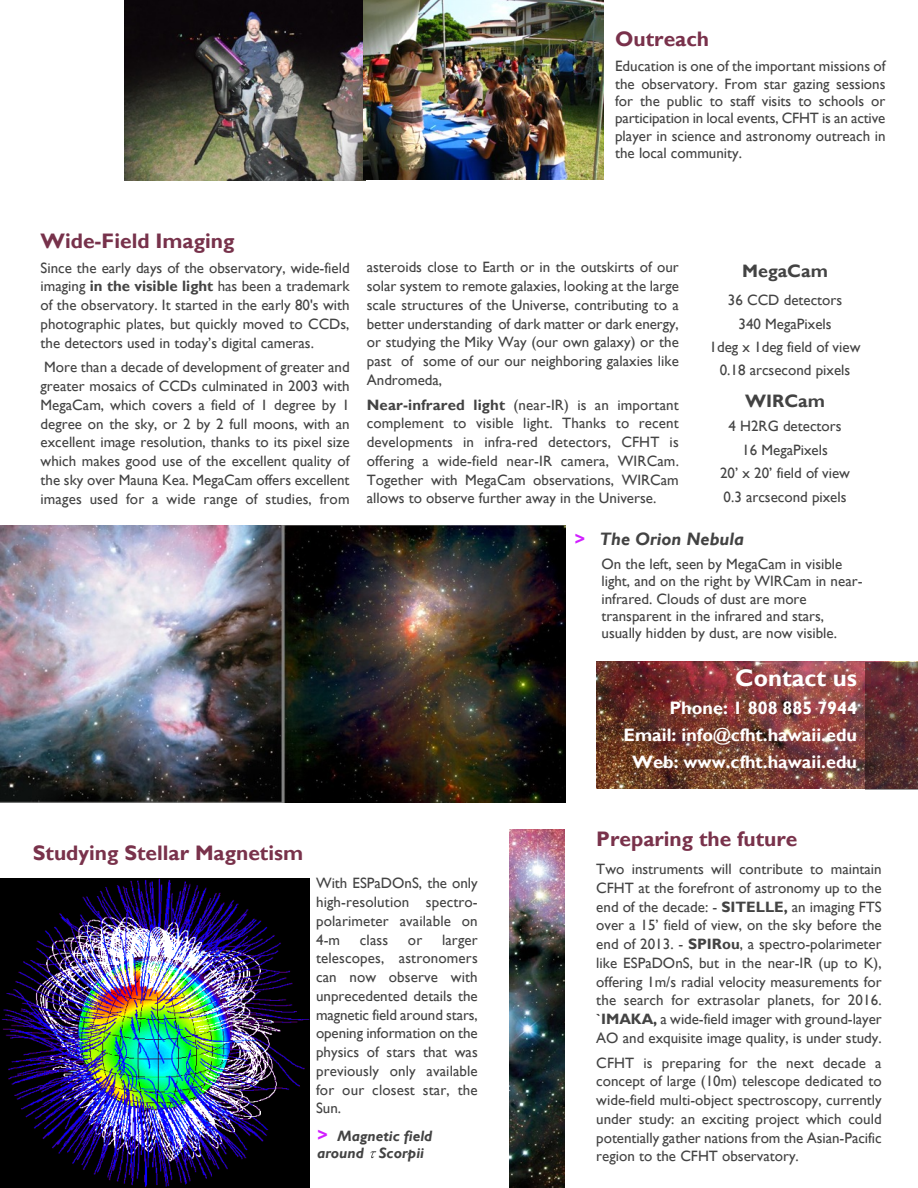
<style>
.page{position:relative;width:918px;height:1188px;background:#fff}
.page>*{position:absolute;margin:0;border:0;box-sizing:border-box;transform-origin:0 0}
.t1{font:700 24px "Gill Sans";color:#fff}
.t2{font:700 21px "Gill Sans";color:#79324b}
.t3{font:700 21px "Gill Sans";color:#77324b}
.t4{font:700 21px "Gill Sans";color:#79314b}
.t5{font:700 18px/26.8px "Gill Sans";color:#fff;text-align:right}
.t6{font:italic 700 18px "Gill Sans";color:#434343}
.t7{font:700 18px "Gill Sans";color:#434343}
.t8{font:18px "Times New Roman";color:rgb(82 81 86/.92)}
.t9{font:15px/18.8px "Gill Sans";color:#434343;text-align:justify}
.t10{font:italic 700 15px/17.1px "Gill Sans";color:#434343}
.s1{font-weight:700}
.s2{color:#d11fff}
.s3{font-size:18px;color:#d11fff}
</style>
<div class="page">
<img style="left:125px;top:0;width:239px;height:180px">
<img style="left:364px;top:0;width:240px;height:180px">
<img style="left:596px;top:662px;width:269px;height:127px">
<div style="left:865px;top:662px;width:53px;height:128px;background:#000;opacity:.4"></div>
<div style="left:865px;top:664px;width:6px;height:20px;background:#712b35"></div>
<img style="left:0;top:525px;width:566px;height:278px">
<svg style="left:370px;top:1151px;width:6px;height:7px"></svg>
<img style="left:0;top:878px;width:309px;height:310px">
<img style="left:510px;top:830px;width:54px;height:358px">
<h2 class="t4" style="left:615px;top:32px;width:96px">Outreach</h2>
<p class="t9" style="left:615px;top:59px;width:272px;line-height:17.4px">Education is one of the important missions of the observatory. From star gazing sessions for the public to staff visits to schools or participation in local events, CFHT is an active player in science and astronomy outreach in the local community.</p>
<h2 class="t3" style="left:41px;top:233px;width:195px">Wide-Field Imaging</h2>
<p class="t9" style="left:41px;top:260px;width:311px">Since the early days of the observatory, wide-field imaging <span class="s1">in the visible light</span> has been a trademark of the observatory. It started in the early 80's with photographic plates, but quickly moved to CCDs, the detectors used in today’s digital cameras.</p>
<p class="t9" style="left:41px;top:359px;width:311px">More than a decade of development of greater and greater mosaics of CCDs culminated in 2003 with MegaCam, which covers a field of 1 degree by 1 degree on the sky, or 2 by 2 full moons, with an excellent image resolution, thanks to its pixel size which makes good use of the excellent quality of the sky over Mauna Kea. MegaCam offers excellent images used for a wide range of studies, from</p>
<p class="t9" style="left:367px;top:260px;width:314px">asteroids close to Earth or in the outskirts of our solar system to remote galaxies, looking at the large scale structures of the Universe, contributing to a better understanding of dark matter or dark energy, or studying the Miky Way (our own galaxy) or the past of some of our our neighboring galaxies like Andromeda,</p>
<p class="t9" style="left:367px;top:397px;width:314px"><span class="s1">Near-infrared light</span> (near-IR) is an important complement to visible light. Thanks to recent developments in infra-red detectors, CFHT is offering a wide-field near-IR camera, WIRCam.<br>Together with MegaCam observations, WIRCam allows to observe further away in the Universe.</p>
<p class="t6" style="left:574px;top:532px;width:171px"><span class="s2">&gt;</span> The Orion Nebula</p>
<p class="t9" style="left:601px;top:557px;width:263px;line-height:17.4px;text-align:left">On the left, seen by MegaCam in visible light, and on the right by WIRCam in near&shy;infrared. Clouds of dust are more transparent in the infrared and stars, usually hidden by dust, are now visible.</p>
<p class="t7" style="left:742px;top:265px;width:87px">MegaCam</p>
<p class="t9" style="left:710px;top:290px;width:152px;line-height:23.4px;text-align:center">36 CCD detectors<br>340 MegaPixels<br>1deg x 1deg field of view<br>0.18 arcsecond pixels</p>
<p class="t7" style="left:745px;top:395px;width:81px">WIRCam</p>
<p class="t9" style="left:720px;top:416px;width:131px;line-height:23.4px;text-align:center">4 H2RG detectors<br>16 MegaPixels<br>20’ x 20’ field of view<br>0.3 arcsecond pixels</p>
<h1 class="t1" style="left:735px;top:670px;width:123px">Contact us</h1>
<p class="t5" style="left:624px;top:697px;width:235px">Phone: 1 808 885 7944<br>Email: info@cfht.hawaii.edu<br>Web: www.cfht.hawaii.edu</p>
<p class="t8" style="left:865px;top:668px;width:7px">`</p>
<h2 class="t2" style="left:33px;top:846px;width:272px">Studying Stellar Magnetism</h2>
<p class="t9" style="left:316px;top:875px;width:163px">With ESPaDOnS, the only high-resolution spectro&shy;polarimeter available on 4-m</p>
<p class="t9" style="left:316px;top:932px;width:163px;text-indent:126px">larger telescopes, astronomers can now observe with unprecedented details the magnetic field around stars, opening information on the physics of stars that was previously only available for our closest star, the Sun.</p>
<p class="t10" style="left:317px;top:1129px;width:117px"><span class="s3">&gt;</span> Magnetic field around Scorpii</p>
<p class="t9" style="left:360px;top:932px;width:30px">class</p>
<p class="t9" style="left:408px;top:932px;width:16px">or</p>
<h2 class="t2" style="left:596px;top:832px;width:203px">Preparing the future</h2>
<p class="t9" style="left:596px;top:861px;width:287px">Two instruments will contribute to maintain CFHT at the forefront of astronomy up to the end of the decade: - <span class="s1">SITELLE,</span> an imaging FTS over a 15’ field of view, on the sky before the end of 2013. - <span class="s1">SPIRou</span>, a spectro-polarimeter like ESPaDOnS, but in the near-IR (up to K), offering 1m/s radial velocity measurements for the search for extrasolar planets, for 2016. <span class="s1">`IMAKA,</span> a wide-field imager with ground-layer AO and exquisite image quality, is under study.</p>
<p class="t9" style="left:596px;top:1055px;width:287px">CFHT is preparing for the next decade a concept of large (10m) telescope dedicated to wide-field multi-object spectroscopy, currently under study: an exciting project which could potentially gather nations from the Asian-Pacific region to the CFHT observatory.</p>
</div>
